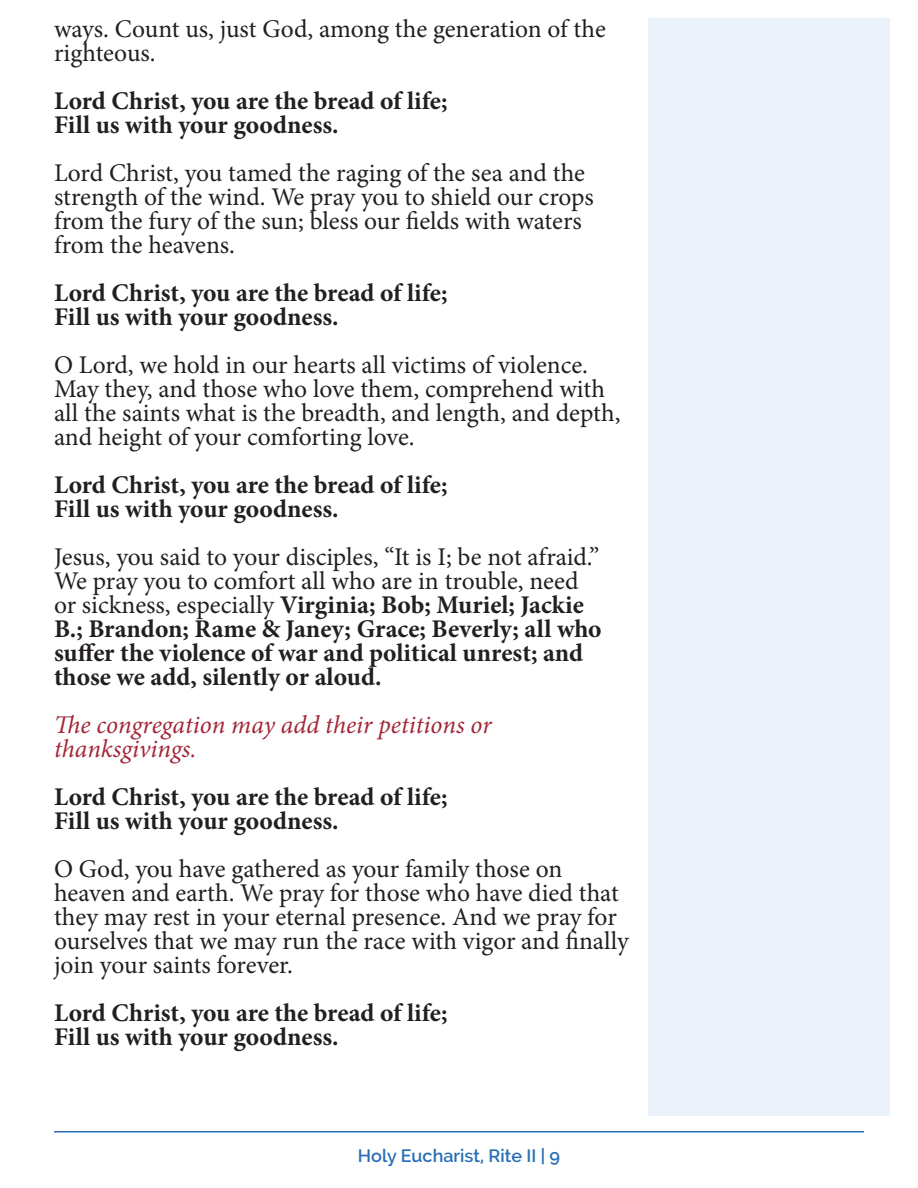
<style>
.page{position:relative;width:918px;height:1188px;background:#fff}
.page>*{position:absolute;margin:0;border:0;box-sizing:border-box;transform-origin:0 0}
.t1{font:25.5px/24px "Minion Pro";letter-spacing:-.005em;color:#231f20}
.t2{font:700 25.5px/24px "Minion Pro";color:#231f20}
.t3{font:italic 25.5px/24px "Minion Pro";color:#a32638}
.t4{font:600 18px "Raleway";color:#296eb7}
.s1{font-weight:400}
</style>
<div class="page">
<hr style="left:54px;top:1131px;width:810px;height:1px;background:#296eb7">
<div style="left:648px;top:18px;width:242px;height:1098px;background:#ebf2f9"></div>
<p class="t1" style="left:54px;top:17px;width:553px">ways. Count us, just God, among the generation of the righteous.</p>
<p class="t2" style="left:54px;top:88px;width:395px">Lord Christ, you are the bread of life;</p>
<p class="t2" style="left:54px;top:112px;width:286px">Fill us with your goodness.</p>
<p class="t1" style="left:54px;top:161px;width:542px">Lord Christ, you tamed the raging of the sea and the strength of the wind. We pray you to shield our crops from the fury of the sun; bless our fields with waters from the heavens.</p>
<p class="t2" style="left:54px;top:280px;width:395px">Lord Christ, you are the bread of life;</p>
<p class="t2" style="left:54px;top:304px;width:286px">Fill us with your goodness.</p>
<p class="t1" style="left:54px;top:353px;width:568px">O Lord, we hold in our hearts all victims of violence.<br>May they, and those who love them, comprehend with all the saints what is the breadth, and length, and depth, and height of your comforting love.</p>
<p class="t2" style="left:54px;top:472px;width:395px">Lord Christ, you are the bread of life;</p>
<p class="t2" style="left:54px;top:496px;width:286px">Fill us with your goodness.</p>
<p class="t2" style="left:54px;top:544px;width:549px"><span class="s1">Jesus, you said to your disciples, “It is I; be not afraid.” We pray you to comfort all who are in trouble, need or sickness, especially</span> Virginia; Bob; Muriel; Jackie B.; Brandon; Rame &amp; Janey; Grace; Beverly; all who suffer the violence of war and political unrest; and those we add, silently or aloud.</p>
<p class="t3" style="left:54px;top:712px;width:439px">The congregation may add their petitions or thanksgivings.</p>
<p class="t2" style="left:54px;top:784px;width:395px">Lord Christ, you are the bread of life;</p>
<p class="t2" style="left:54px;top:808px;width:286px">Fill us with your goodness.</p>
<p class="t1" style="left:54px;top:857px;width:576px">O God, you have gathered as your family those on heaven and earth. We pray for those who have died that they may rest in your eternal presence. And we pray for ourselves that we may run the race with vigor and finally join your saints forever.</p>
<p class="t2" style="left:54px;top:1000px;width:395px">Lord Christ, you are the bread of life;</p>
<p class="t2" style="left:54px;top:1024px;width:286px">Fill us with your goodness.</p>
<p class="t4" style="left:358px;top:1146px;width:204px">Holy Eucharist, Rite II | 9</p>
</div>
